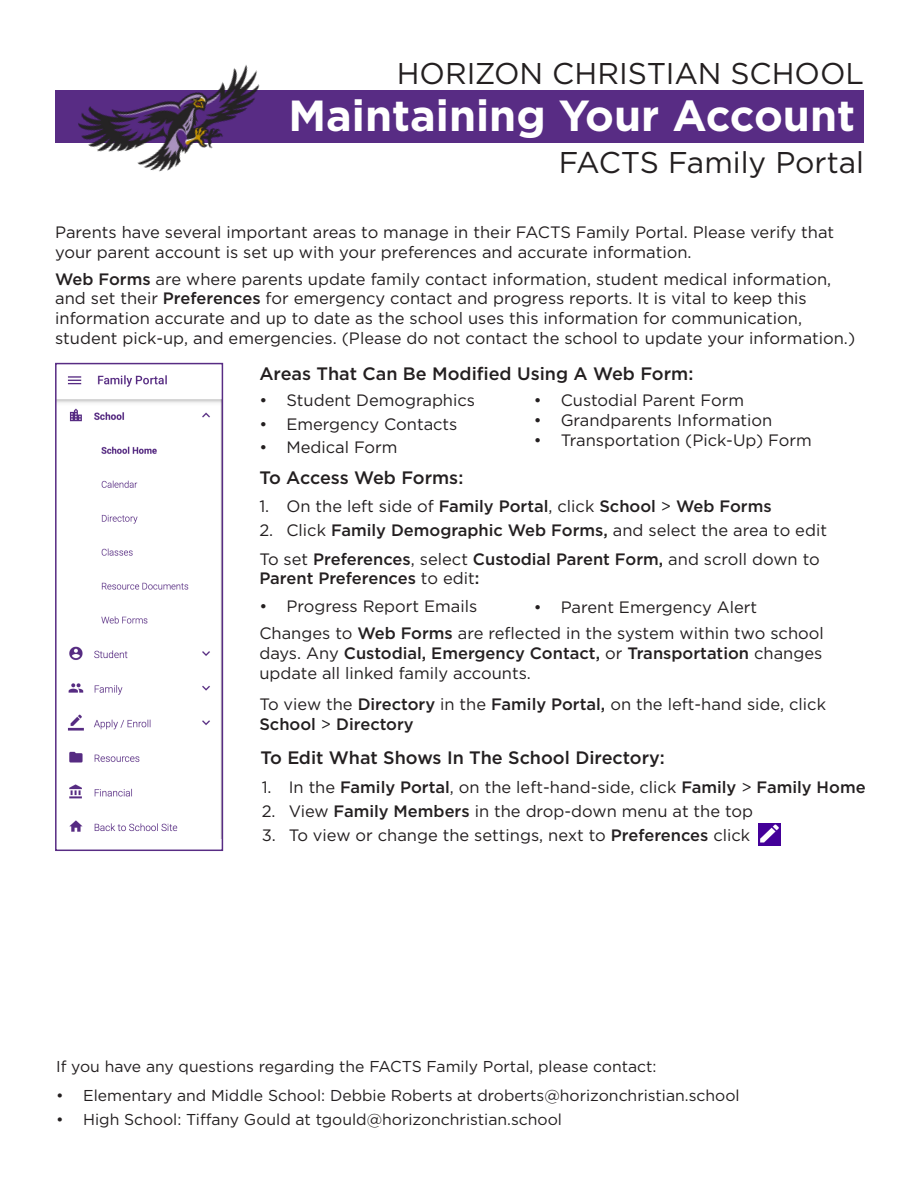
<style>
.page{position:relative;width:918px;height:1188px;background:#fff}
.page>*{position:absolute;margin:0;border:0;box-sizing:border-box;transform-origin:0 0}
.t1{font:700 43.5px "Gotham";color:#fff}
.t2{font:30px "Gotham";color:#231f20}
.t3{font:500 18px "Gotham";color:#231f20}
.t4{font:16.5px/19.8px "Gotham";color:#231f20}
.t5{font:500 16.5px/19.8px "Gotham";color:#231f20}
.t6{font:15.75px "Gotham";color:#231f20}
.s1{font-weight:500}
.s2{font-weight:400}
</style>
<div class="page">
<div style="left:55px;top:91px;width:809px;height:52px;background:#582c84"></div>
<img style="left:58px;top:375px;width:162px;height:457px">
<div style="left:55px;top:363px;width:168px;height:488px;border:2px solid #582c84"></div>
<img style="left:759px;top:823px;width:22px;height:22px">
<img style="left:71px;top:65px;width:225px;height:107px">
<h2 class="t2" style="left:397px;top:54px;width:469px">HORIZON CHRISTIAN SCHOOL</h2>
<h1 class="t1" style="left:288px;top:87px;width:568px">Maintaining Your Account</h1>
<h2 class="t2" style="left:559px;top:143px;width:307px">FACTS Family Portal</h2>
<p class="t4" style="left:55px;top:222px;width:780px">Parents have several important areas to manage in their FACTS Family Portal. Please verify that your parent account is set up with your preferences and accurate information.</p>
<p class="t4" style="left:55px;top:269px;width:801px"><span class="s1">Web Forms</span> are where parents update family contact information, student medical information, and set their <span class="s1">Preferences</span> for emergency contact and progress reports. It is vital to keep this information accurate and up to date as the school uses this information for communication, student pick-up, and emergencies. (Please do not contact the school to update your information.)</p>
<p class="t3" style="left:259px;top:362px;width:435px">Areas That Can Be Modified Using A Web Form:</p>
<p class="t4" style="left:259px;top:390px;width:217px">• Student Demographics</p>
<p class="t4" style="left:259px;top:414px;width:200px">• Emergency Contacts</p>
<p class="t4" style="left:259px;top:437px;width:140px">• Medical Form</p>
<p class="t3" style="left:259px;top:466px;width:205px">To Access Web Forms:</p>
<p class="t4" style="left:534px;top:390px;width:212px">• Custodial Parent Form</p>
<p class="t4" style="left:534px;top:410px;width:240px">• Grandparents Information</p>
<p class="t4" style="left:534px;top:430px;width:280px">• Transportation (Pick-Up) Form</p>
<p class="t5" style="left:259px;top:496px;width:514px"><span class="s2">1. On the left side of</span> Family Portal<span class="s2">, click</span> School <span class="s2">&gt;</span> Web Forms</p>
<p class="t4" style="left:259px;top:520px;width:569px">2. Click <span class="s1">Family Demographic Web Forms,</span> and select the area to edit</p>
<p class="t5" style="left:259px;top:549px;width:562px"><span class="s2">To set</span> Preferences<span class="s2">, select</span> Custodial Parent Form, <span class="s2">and scroll down to<br></span>Parent Preferences <span class="s2">to edit</span>:</p>
<p class="t4" style="left:259px;top:596px;width:219px">• Progress Report Emails</p>
<p class="t4" style="left:534px;top:597px;width:225px">• Parent Emergency Alert</p>
<p class="t4" style="left:259px;top:623px;width:566px;text-align:justify">Changes to <span class="s1">Web Forms</span> are reflected in the system within two school days. Any <span class="s1">Custodial, Emergency Contact,</span> or <span class="s1">Transportation</span> changes update all linked family accounts.</p>
<p class="t4" style="left:259px;top:694px;width:568px">To view the <span class="s1">Directory</span> in the <span class="s1">Family Portal,</span> on the left-hand side, click<br><span class="s1">School</span> &gt; <span class="s1">Directory</span></p>
<p class="t3" style="left:261px;top:746px;width:406px">To Edit What Shows In The School Directory:</p>
<p class="t4" style="left:262px;top:777px;width:605px">1. In the <span class="s1">Family Portal</span>, on the left-hand-side, click <span class="s1">Family</span> &gt; <span class="s1">Family Home</span></p>
<p class="t4" style="left:262px;top:801px;width:493px">2. View <span class="s1">Family Members</span> in the drop-down menu at the top</p>
<p class="t4" style="left:262px;top:825px;width:490px">3. To view or change the settings, next to <span class="s1">Preferences</span> click</p>
<p class="t6" style="left:56px;top:1056px;width:602px">If you have any questions regarding the FACTS Family Portal, please contact:</p>
<p class="t6" style="left:56px;top:1086px;width:685px">• Elementary and Middle School: Debbie Roberts at droberts@horizonchristian.school</p>
<p class="t6" style="left:56px;top:1109px;width:507px">• High School: Tiffany Gould at tgould@horizonchristian.school</p>
</div>
